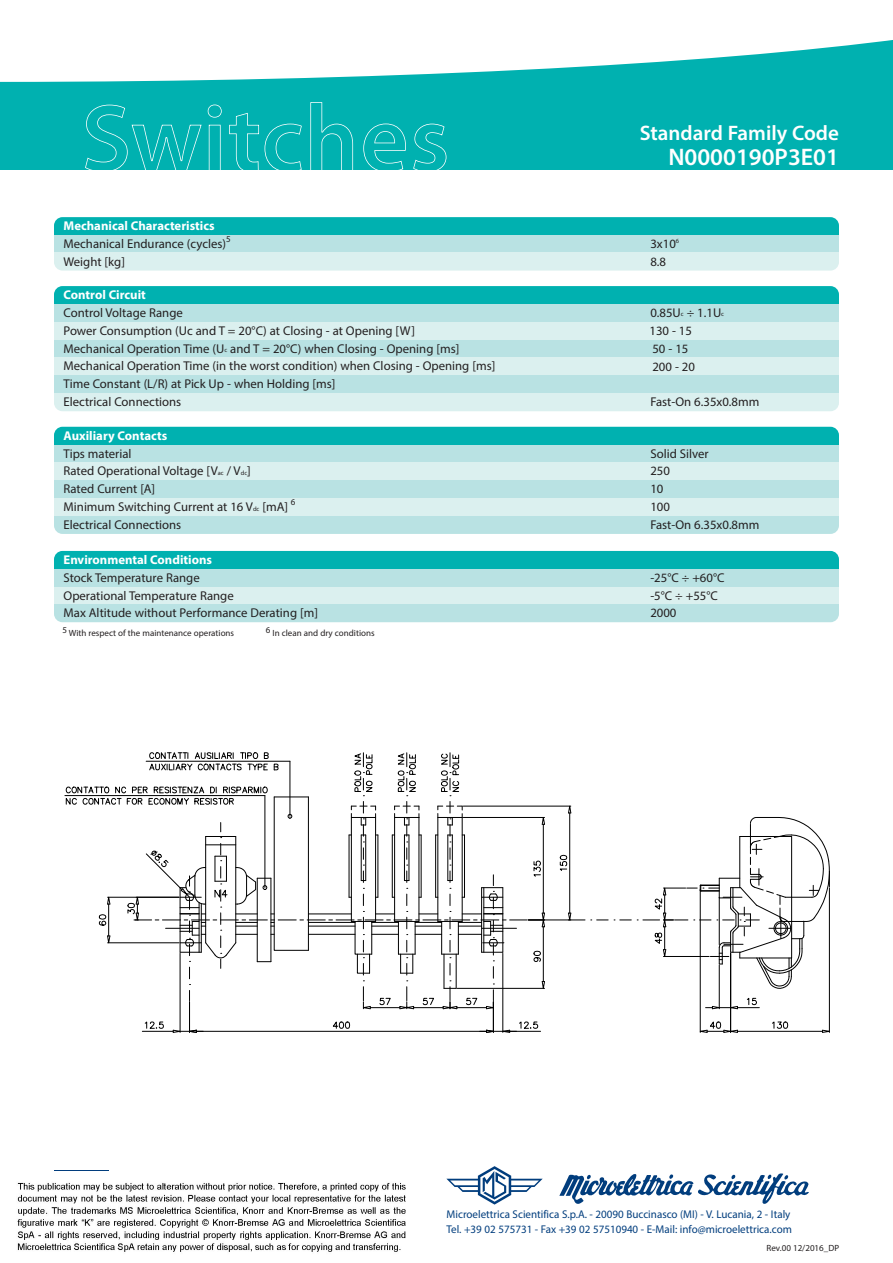
<style>
.page{position:relative;width:893px;height:1263px;background:#fff}
.page>*{position:absolute;margin:0;border:0;box-sizing:border-box;transform-origin:0 0}
.t1{font:600 24px "Myriad Pro";color:#fff}
.t2{font:600 21px "Myriad Pro";color:#fff}
.t3{font:12.75px/17.9px "Myriad Pro";color:#231f20}
.t4{font:700 12.75px "Myriad Pro";color:#fff}
.t5{font:11.25px/15px "Myriad Pro";color:#013d7d}
.t6{font:9px "Myriad Pro";color:#231f20}
.s1{font-size:6.3px}
</style>
<div class="page">
<div style="left:54px;top:376px;width:785px;height:17px;background:#b9e2e3"></div>
<div style="left:54px;top:253px;width:785px;height:18px;background:#dbf0ef;border-radius:9px"></div>
<div style="left:54px;top:217px;width:785px;height:18px;background:#00b1b0;border-radius:9px"></div>
<div style="left:54px;top:235px;width:785px;height:18px;background:#b9e2e3"></div>
<div style="left:54px;top:253px;width:785px;height:9px;background:#dbf0ef"></div>
<div style="left:54px;top:427px;width:785px;height:18px;background:#00b1b0;border-radius:9px"></div>
<div style="left:54px;top:445px;width:785px;height:17px;background:#b9e2e3"></div>
<div style="left:54px;top:462px;width:785px;height:18px;background:#dbf0ef"></div>
<div style="left:54px;top:480px;width:785px;height:18px;background:#b9e2e3"></div>
<div style="left:54px;top:498px;width:785px;height:18px;background:#dbf0ef"></div>
<div style="left:54px;top:516px;width:785px;height:18px;background:#b9e2e3;border-radius:9px"></div>
<div style="left:54px;top:286px;width:785px;height:18px;background:#00b1b0;border-radius:9px"></div>
<div style="left:54px;top:304px;width:785px;height:18px;background:#b9e2e3"></div>
<div style="left:54px;top:322px;width:785px;height:18px;background:#dbf0ef"></div>
<div style="left:54px;top:340px;width:785px;height:17px;background:#b9e2e3"></div>
<div style="left:54px;top:357px;width:785px;height:18px;background:#dbf0ef"></div>
<div style="left:54px;top:393px;width:785px;height:18px;background:#dbf0ef;border-radius:9px"></div>
<div style="left:54px;top:551px;width:785px;height:18px;background:#00b1b0;border-radius:9px"></div>
<div style="left:54px;top:569px;width:785px;height:18px;background:#b9e2e3"></div>
<div style="left:54px;top:587px;width:785px;height:17px;background:#dbf0ef"></div>
<div style="left:54px;top:604px;width:785px;height:18px;background:#b9e2e3;border-radius:9px"></div>
<div style="left:0;top:0;width:893px;height:170px;background:#00b1b0"></div>
<svg style="left:0;top:0;width:893px;height:82px;fill:#fff"></svg>
<svg style="left:85px;top:102px;width:361px;height:68px"></svg>
<svg style="left:446px;top:1166px;width:97px;height:38px"></svg>
<svg style="left:559px;top:1173px;width:250px;height:31px"></svg>
<hr style="left:719px;top:965px;width:1px;height:44px;background:#000">
<svg style="left:706px;top:996px;width:53px;height:14px"></svg>
<svg style="left:614px;top:919px;width:17px;height:1px"></svg>
<svg style="left:591px;top:919px;width:17px;height:1px"></svg>
<hr style="left:829px;top:888px;width:1px;height:144px;background:#000">
<hr style="left:737px;top:1031px;width:85px;height:1px;background:#000">
<svg style="left:822px;top:1029px;width:8px;height:4px"></svg>
<svg style="left:772px;top:1021px;width:16px;height:8px"></svg>
<hr style="left:730px;top:953px;width:1px;height:79px;background:#000">
<hr style="left:700px;top:889px;width:1px;height:143px;background:#000">
<svg style="left:699px;top:1019px;width:39px;height:14px"></svg>
<hr style="left:502px;top:953px;width:1px;height:79px;background:#000">
<hr style="left:503px;top:1031px;width:38px;height:1px;background:#000">
<hr style="left:180px;top:953px;width:1px;height:79px;background:#000">
<hr style="left:142px;top:1031px;width:31px;height:1px;background:#000">
<svg style="left:144px;top:1021px;width:20px;height:8px"></svg>
<hr style="left:493px;top:1002px;width:1px;height:30px;background:#000">
<hr style="left:189px;top:1002px;width:1px;height:30px;background:#000">
<hr style="left:196px;top:1031px;width:290px;height:1px;background:#000">
<svg style="left:480px;top:1020px;width:58px;height:13px"></svg>
<svg style="left:172px;top:1029px;width:31px;height:4px"></svg>
<svg style="left:332px;top:1021px;width:18px;height:8px"></svg>
<hr style="left:528px;top:919px;width:43px;height:1px;background:#000">
<hr style="left:463px;top:806px;width:108px;height:1px;background:#000">
<hr style="left:569px;top:813px;width:1px;height:100px;background:#000">
<svg style="left:567px;top:912px;width:18px;height:9px"></svg>
<svg style="left:567px;top:805px;width:5px;height:9px"></svg>
<svg style="left:559px;top:854px;width:8px;height:17px"></svg>
<svg style="left:637px;top:817px;width:193px;height:172px"></svg>
<svg style="left:65px;top:752px;width:480px;height:258px"></svg>
<img style="left:17px;top:1182px;width:389px;height:70px">
<h2 class="t2" style="left:640px;top:125px;width:201px">Standard Family Code</h2>
<h1 class="t1" style="left:668px;top:148px;width:172px">N0000190P3E01</h1>
<p class="t4" style="left:64px;top:221px;width:153px">Mechanical Characteristics</p>
<p class="t3" style="left:64px;top:236px;width:164px">Mechanical Endurance (cycles)</p>
<p class="t6" style="left:226px;top:236px;width:6px">5</p>
<p class="t3" style="left:650px;top:236px;width:30px">3x10<sup>6</sup></p>
<p class="t3" style="left:64px;top:254px;width:63px">Weight [kg]</p>
<p class="t3" style="left:650px;top:254px;width:17px">8.8</p>
<p class="t4" style="left:64px;top:290px;width:84px">Control Circuit</p>
<p class="t3" style="left:64px;top:305px;width:121px">Control Voltage Range</p>
<p class="t3" style="left:650px;top:305px;width:75px">0.85U<span class="s1">c</span> ÷ 1.1U<span class="s1">c</span></p>
<p class="t3" style="left:64px;top:323px;width:433px">Power Consumption (Uc and T = 20°C) at Closing - at Opening [W]<br>Mechanical Operation Time (U<span class="s1">c</span> and T = 20°C) when Closing - Opening [ms] Mechanical Operation Time (in the worst condition) when Closing - Opening [ms] Time Constant (L/R) at Pick Up - when Holding [ms]<br>Electrical Connections</p>
<p class="t3" style="left:649px;top:323px;width:47px">130 - 15<br>50 - 15<br>200 - 20</p>
<p class="t3" style="left:650px;top:394px;width:111px">Fast-On 6.35x0.8mm</p>
<p class="t4" style="left:64px;top:431px;width:105px">Auxiliary Contacts</p>
<p class="t3" style="left:64px;top:445px;width:70px">Tips material</p>
<p class="t3" style="left:650px;top:445px;width:60px">Solid Silver</p>
<p class="t3" style="left:64px;top:463px;width:189px">Rated Operational Voltage [V<span class="s1">ac</span> / V<span class="s1">dc</span>]</p>
<p class="t3" style="left:650px;top:463px;width:21px">250</p>
<p class="t3" style="left:64px;top:481px;width:93px">Rated Current [A]</p>
<p class="t3" style="left:650px;top:481px;width:15px">10</p>
<p class="t3" style="left:64px;top:499px;width:226px">Minimum Switching Current at 16 V<span class="s1">dc</span> [mA]</p>
<p class="t6" style="left:291px;top:499px;width:6px">6</p>
<p class="t3" style="left:650px;top:499px;width:21px">100</p>
<p class="t3" style="left:64px;top:517px;width:119px">Electrical Connections</p>
<p class="t3" style="left:650px;top:517px;width:111px">Fast-On 6.35x0.8mm</p>
<p class="t4" style="left:64px;top:555px;width:150px">Environmental Conditions</p>
<p class="t3" style="left:64px;top:569px;width:138px">Stock Temperature Range</p>
<p class="t3" style="left:650px;top:569px;width:76px">-25°C ÷ +60°C</p>
<p class="t3" style="left:64px;top:587px;width:172px">Operational Temperature Range</p>
<p class="t3" style="left:650px;top:587px;width:69px">-5°C ÷ +55°C</p>
<p class="t3" style="left:64px;top:605px;width:256px">Max Altitude without Performance Derating [m]</p>
<p class="t3" style="left:650px;top:605px;width:28px">2000</p>
<p class="t6" style="left:63px;top:630px;width:173px">5 With respect of the maintenance operations</p>
<p class="t6" style="left:266px;top:630px;width:110px">6 In clean and dry conditions</p>
<p class="t5" style="left:446px;top:1207px;width:347px">Microelettrica Scientifica S.p.A. - 20090 Buccinasco (MI) - V. Lucania, 2 - Italy<br>Tel. +39 02 575731 - Fax +39 02 57510940 - E-Mail: info@microelettrica.com</p>
<p class="t6" style="left:766px;top:1245px;width:74px">Rev.00 12/2016_DP</p>
</div>
